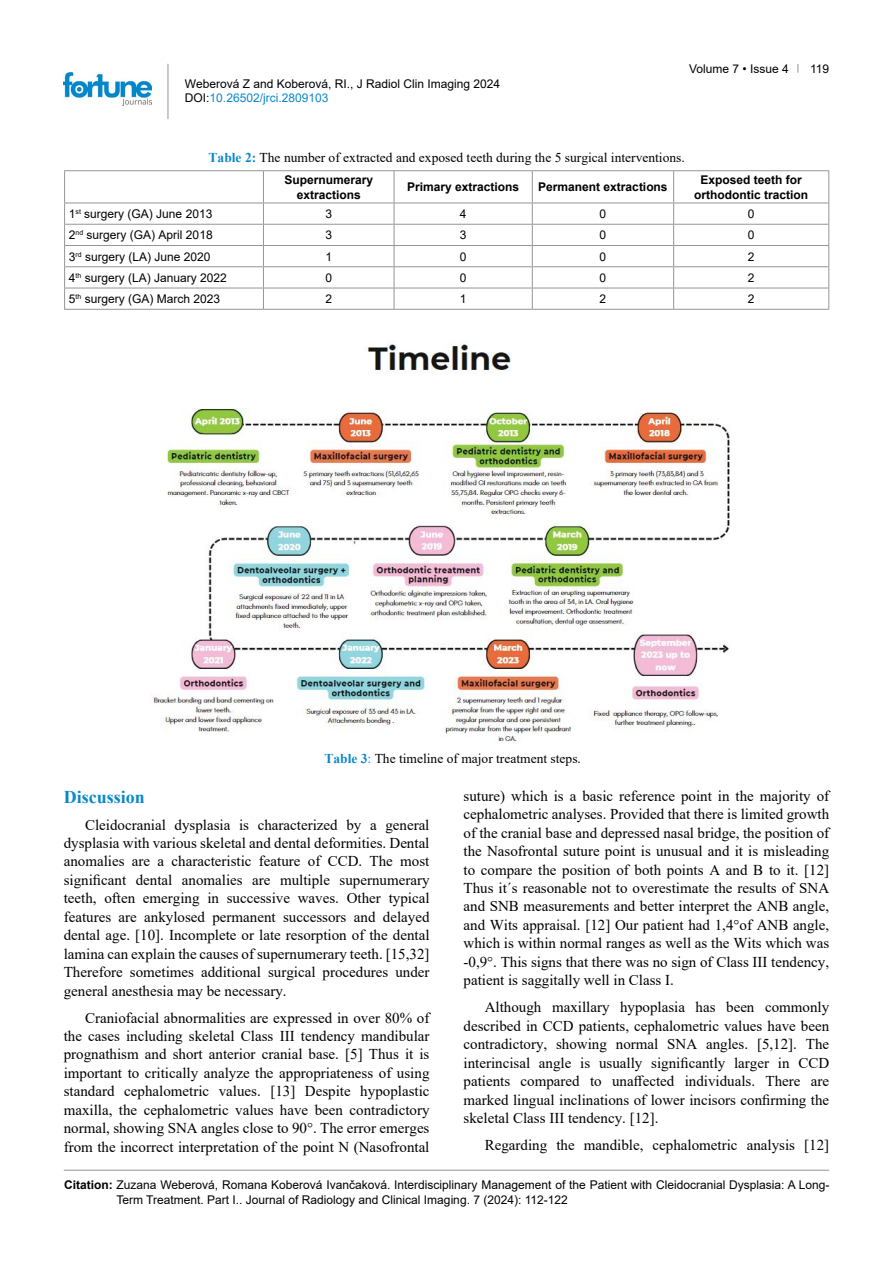
<style>
.page{position:relative;width:893px;height:1263px;background:#fff}
.page>*{position:absolute;margin:0;border:0;box-sizing:border-box;transform-origin:0 0}
.t1{font:700 18px "Times New Roman";color:#0a88ca}
.t2{font:15px/18.5px "Times New Roman";color:#000;text-align:justify}
.t3{font:13.5px "Times New Roman";color:#000}
.t4{font:12px/14.4px "Arial";color:#000}
.t5{font:700 12px/15px "Arial";color:#000;text-align:center}
.s1{color:#0a88ca}
.s2{font-weight:700;color:#0a88ca}
.s3{font-weight:700}
</style>
<div class="page">
<hr style="left:168px;top:64px;width:1px;height:55px;background:#939598">
<img style="left:64px;top:72px;width:88px;height:33px">
<hr style="left:64px;top:1170px;width:765px;height:1px;background:#939598">
<hr style="left:64px;top:170px;width:199px;height:1px;background:#939598">
<hr style="left:64px;top:171px;width:1px;height:32px;background:#939598">
<hr style="left:263px;top:170px;width:131px;height:1px;background:#939598">
<hr style="left:263px;top:171px;width:1px;height:32px;background:#939598">
<hr style="left:394px;top:170px;width:138px;height:1px;background:#939598">
<hr style="left:394px;top:171px;width:1px;height:32px;background:#939598">
<hr style="left:532px;top:170px;width:142px;height:1px;background:#939598">
<hr style="left:532px;top:171px;width:1px;height:32px;background:#939598">
<hr style="left:674px;top:170px;width:155px;height:1px;background:#939598">
<hr style="left:673px;top:171px;width:1px;height:32px;background:#939598">
<hr style="left:828px;top:171px;width:1px;height:32px;background:#939598">
<hr style="left:64px;top:203px;width:199px;height:1px;background:#939598">
<hr style="left:263px;top:203px;width:131px;height:1px;background:#939598">
<hr style="left:394px;top:203px;width:138px;height:1px;background:#939598">
<hr style="left:532px;top:203px;width:142px;height:1px;background:#939598">
<hr style="left:674px;top:203px;width:155px;height:1px;background:#939598">
<hr style="left:64px;top:224px;width:199px;height:1px;background:#939598">
<hr style="left:263px;top:224px;width:131px;height:1px;background:#939598">
<hr style="left:394px;top:224px;width:138px;height:1px;background:#939598">
<hr style="left:532px;top:224px;width:142px;height:1px;background:#939598">
<hr style="left:674px;top:224px;width:155px;height:1px;background:#939598">
<hr style="left:64px;top:245px;width:199px;height:1px;background:#939598">
<hr style="left:263px;top:245px;width:131px;height:1px;background:#939598">
<hr style="left:394px;top:245px;width:138px;height:1px;background:#939598">
<hr style="left:532px;top:245px;width:142px;height:1px;background:#939598">
<hr style="left:674px;top:245px;width:155px;height:1px;background:#939598">
<hr style="left:64px;top:266px;width:199px;height:1px;background:#939598">
<hr style="left:263px;top:266px;width:131px;height:1px;background:#939598">
<hr style="left:394px;top:266px;width:138px;height:1px;background:#939598">
<hr style="left:532px;top:266px;width:142px;height:1px;background:#939598">
<hr style="left:674px;top:266px;width:155px;height:1px;background:#939598">
<hr style="left:64px;top:288px;width:199px;height:1px;background:#939598">
<svg style="left:64px;top:203px;width:1px;height:106px"></svg>
<hr style="left:263px;top:288px;width:131px;height:1px;background:#939598">
<svg style="left:263px;top:203px;width:1px;height:106px"></svg>
<hr style="left:394px;top:288px;width:138px;height:1px;background:#939598">
<svg style="left:394px;top:203px;width:1px;height:106px"></svg>
<hr style="left:532px;top:288px;width:142px;height:1px;background:#939598">
<svg style="left:532px;top:203px;width:1px;height:106px"></svg>
<hr style="left:674px;top:288px;width:155px;height:1px;background:#939598">
<svg style="left:673px;top:203px;width:1px;height:106px"></svg>
<svg style="left:828px;top:203px;width:1px;height:106px"></svg>
<hr style="left:64px;top:309px;width:199px;height:1px;background:#939598">
<hr style="left:263px;top:309px;width:131px;height:1px;background:#939598">
<hr style="left:394px;top:309px;width:138px;height:1px;background:#939598">
<hr style="left:532px;top:309px;width:142px;height:1px;background:#939598">
<hr style="left:674px;top:309px;width:155px;height:1px;background:#939598">
<img style="left:153px;top:341px;width:577px;height:402px">
<p class="t4" style="left:185px;top:76px;width:317px">Weberová Z and Koberová, RI., J Radiol Clin Imaging 2024<br>DOI:<span class="s1">10.26502/jrci.2809103</span></p>
<p class="t4" style="left:689px;top:61px;width:101px">Volume 7 • Issue 4</p>
<p class="t4" style="left:810px;top:61px;width:21px">119</p>
<p class="t3" style="left:209px;top:148px;width:478px"><span class="s2">Table 2:</span> The number of extracted and exposed teeth during the 5 surgical interventions.</p>
<p class="t5" style="left:284px;top:172px;width:90px">Supernumerary extractions</p>
<p class="t5" style="left:407px;top:180px;width:114px">Primary extractions</p>
<p class="t5" style="left:538px;top:180px;width:131px">Permanent extractions</p>
<p class="t5" style="left:694px;top:172px;width:115px">Exposed teeth for orthodontic traction</p>
<p class="t4" style="left:69px;top:206px;width:145px">1<sup>st</sup> surgery (GA) June 2013</p>
<p class="t4" style="left:325px;top:206px;width:8px">3</p>
<p class="t4" style="left:460px;top:206px;width:8px">4</p>
<p class="t4" style="left:600px;top:206px;width:8px">0</p>
<p class="t4" style="left:748px;top:206px;width:8px">0</p>
<p class="t4" style="left:69px;top:228px;width:145px">2<sup>nd</sup> surgery (GA) April 2018</p>
<p class="t4" style="left:325px;top:228px;width:8px">3</p>
<p class="t4" style="left:460px;top:228px;width:8px">3</p>
<p class="t4" style="left:600px;top:228px;width:8px">0</p>
<p class="t4" style="left:748px;top:228px;width:8px">0</p>
<p class="t4" style="left:69px;top:249px;width:143px">3<sup>rd</sup> surgery (LA) June 2020</p>
<p class="t4" style="left:325px;top:249px;width:8px">1</p>
<p class="t4" style="left:460px;top:249px;width:8px">0</p>
<p class="t4" style="left:600px;top:249px;width:8px">0</p>
<p class="t4" style="left:748px;top:249px;width:8px">2</p>
<p class="t4" style="left:69px;top:270px;width:159px">4<sup>th</sup> surgery (LA) January 2022</p>
<p class="t4" style="left:325px;top:270px;width:8px">0</p>
<p class="t4" style="left:460px;top:270px;width:8px">0</p>
<p class="t4" style="left:600px;top:270px;width:8px">0</p>
<p class="t4" style="left:748px;top:270px;width:8px">2</p>
<p class="t4" style="left:69px;top:292px;width:153px">5<sup>th</sup> surgery (GA) March 2023</p>
<p class="t4" style="left:325px;top:292px;width:8px">2</p>
<p class="t4" style="left:460px;top:292px;width:8px">1</p>
<p class="t4" style="left:600px;top:292px;width:8px">2</p>
<p class="t4" style="left:748px;top:292px;width:8px">2</p>
<p class="t3" style="left:324px;top:749px;width:258px"><span class="s2">Table 3</span><span class="s1">:</span> The timeline of major treatment steps.</p>
<p class="t1" style="left:64px;top:783px;width:83px">Discussion</p>
<p class="t2" style="left:64px;top:815px;width:367px;text-indent:21px">Cleidocranial dysplasia is characterized by a general dysplasia with various skeletal and dental deformities. Dental anomalies are a characteristic feature of CCD. The most significant dental anomalies are multiple supernumerary teeth, often emerging in successive waves. Other typical features are ankylosed permanent successors and delayed dental age. [10]. Incomplete or late resorption of the dental lamina can explain the causes of supernumerary teeth. [15,32] Therefore sometimes additional surgical procedures under general anesthesia may be necessary.</p>
<p class="t2" style="left:64px;top:1008px;width:367px;text-indent:21px">Craniofacial abnormalities are expressed in over 80% of the cases including skeletal Class III tendency mandibular prognathism and short anterior cranial base. [5] Thus it is important to critically analyze the appropriateness of using standard cephalometric values. [13] Despite hypoplastic maxilla, the cephalometric values have been contradictory normal, showing SNA angles close to 90°. The error emerges from the incorrect interpretation of the point N (Nasofrontal</p>
<p class="t2" style="left:463px;top:786px;width:367px">suture) which is a basic reference point in the majority of cephalometric analyses. Provided that there is limited growth of the cranial base and depressed nasal bridge, the position of the Nasofrontal suture point is unusual and it is misleading to compare the position of both points A and B to it. [12] Thus it´s reasonable not to overestimate the results of SNA and SNB measurements and better interpret the ANB angle, and Wits appraisal. [12] Our patient had 1,4°of ANB angle, which is within normal ranges as well as the Wits which was -0,9°. This signs that there was no sign of Class III tendency, patient is saggitally well in Class I.</p>
<p class="t2" style="left:463px;top:997px;width:367px;text-indent:21px">Although maxillary hypoplasia has been commonly described in CCD patients, cephalometric values have been contradictory, showing normal SNA angles. [5,12]. The interincisal angle is usually significantly larger in CCD patients compared to unaffected individuals. There are marked lingual inclinations of lower incisors confirming the skeletal Class III tendency. [12].</p>
<p class="t2" style="left:485px;top:1135px;width:346px">Regarding the mandible, cephalometric analysis [12]</p>
<p class="t4" style="left:117px;top:1177px;width:715px;line-height:15px;text-indent:-52px"><span class="s3">Citation:</span> Zuzana Weberová, Romana Koberová Ivančaková. Interdisciplinary Management of the Patient with Cleidocranial Dysplasia: A Long-<br>Term Treatment. Part I.. Journal of Radiology and Clinical Imaging. 7 (2024): 112-122</p>
</div>
